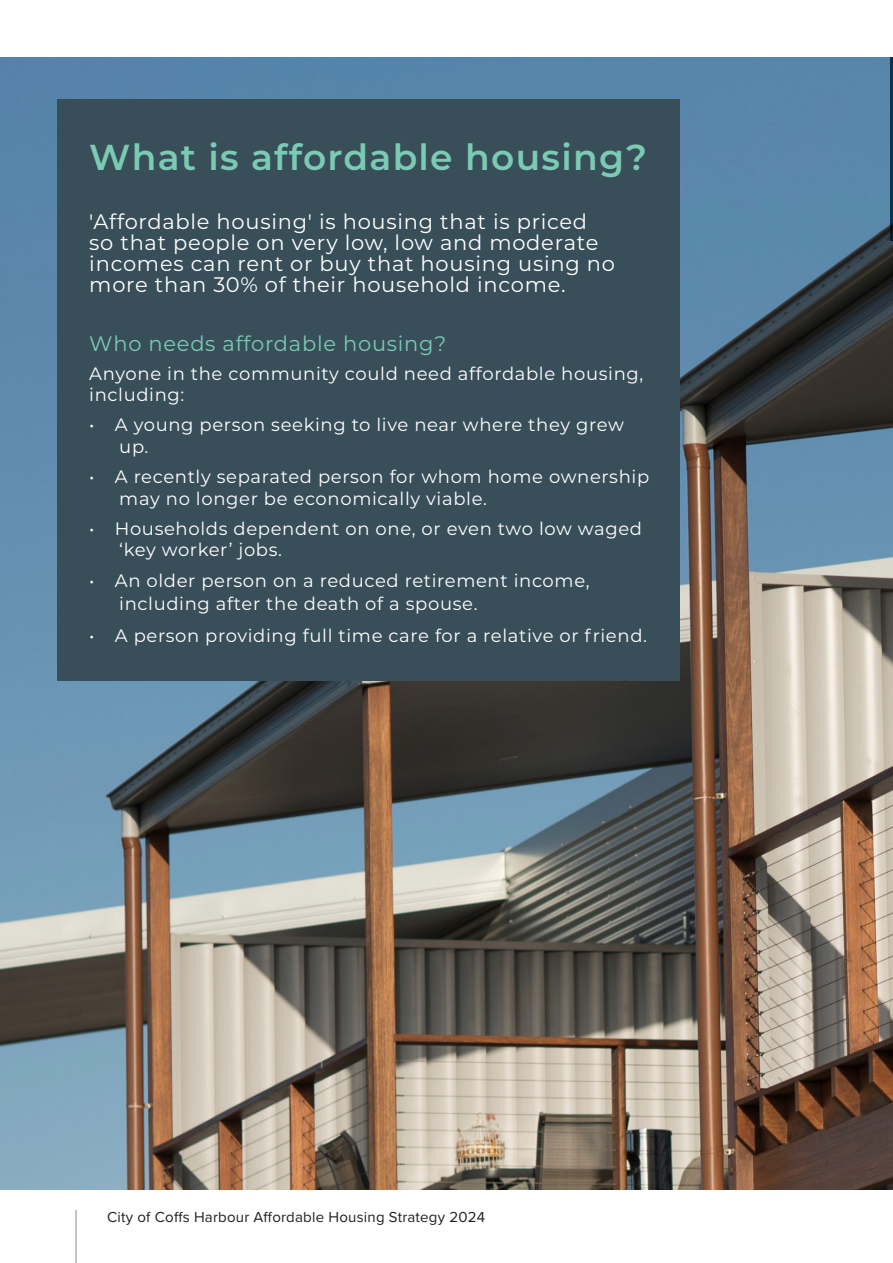
<style>
.page{position:relative;width:893px;height:1263px;background:#fff}
.page>*{position:absolute;margin:0;border:0;box-sizing:border-box;transform-origin:0 0}
.Callout_White{font:600 36px "Montserrat";letter-spacing:.035em;color:#7bcab4}
.Callout_White-2{font:21px/21px "Montserrat";letter-spacing:.035em;color:#fff}
.Callout_White-3{font:21px "Montserrat";letter-spacing:.035em;color:#7bcab4}
.Callout_White-4{font:18px/21.6px "Montserrat";letter-spacing:.035em;color:#fff}
.t1{font:15px "Proxima Nova";letter-spacing:.015em;color:#231f20}
</style>
<div class="page">
<hr style="left:76px;top:1210px;width:1px;height:53px;background:#8a8a8e">
<img style="left:0;top:57px;width:893px;height:1133px">
<div style="left:57px;top:99px;width:623px;height:581px;background:#384e59"></div>
<p class="Callout_White" style="left:89px;top:131px;width:559px">What is affordable housing?</p>
<p class="Callout_White-2" style="left:89px;top:210px;width:527px">'Affordable housing' is housing that is priced so that people on very low, low and moderate incomes can rent or buy that housing using no more than 30% of their household income.</p>
<p class="Callout_White-3" style="left:89px;top:329px;width:359px">Who needs affordable housing?</p>
<p class="Callout_White-4" style="left:89px;top:363px;width:555px;line-height:21px">Anyone in the community could need affordable housing, including:</p>
<p class="Callout_White-4" style="left:119px;top:414px;width:506px;text-indent:-30px">• A young person seeking to live near where they grew up.</p>
<p class="Callout_White-4" style="left:119px;top:465px;width:531px;text-indent:-30px">• A recently separated person for whom home ownership may no longer be economically viable.</p>
<p class="Callout_White-4" style="left:119px;top:517px;width:524px;text-indent:-30px">• Households dependent on one, or even two low waged ‘key worker’ jobs.</p>
<p class="Callout_White-4" style="left:119px;top:568px;width:472px;line-height:23.4px;text-indent:-30px">• An older person on a reduced retirement income, including after the death of a spouse.</p>
<p class="Callout_White-4" style="left:89px;top:624px;width:559px">• A person providing full time care for a relative or friend.</p>
<p class="t1" style="left:107px;top:1206px;width:380px">City of Coffs Harbour Affordable Housing Strategy 2024</p>
</div>
